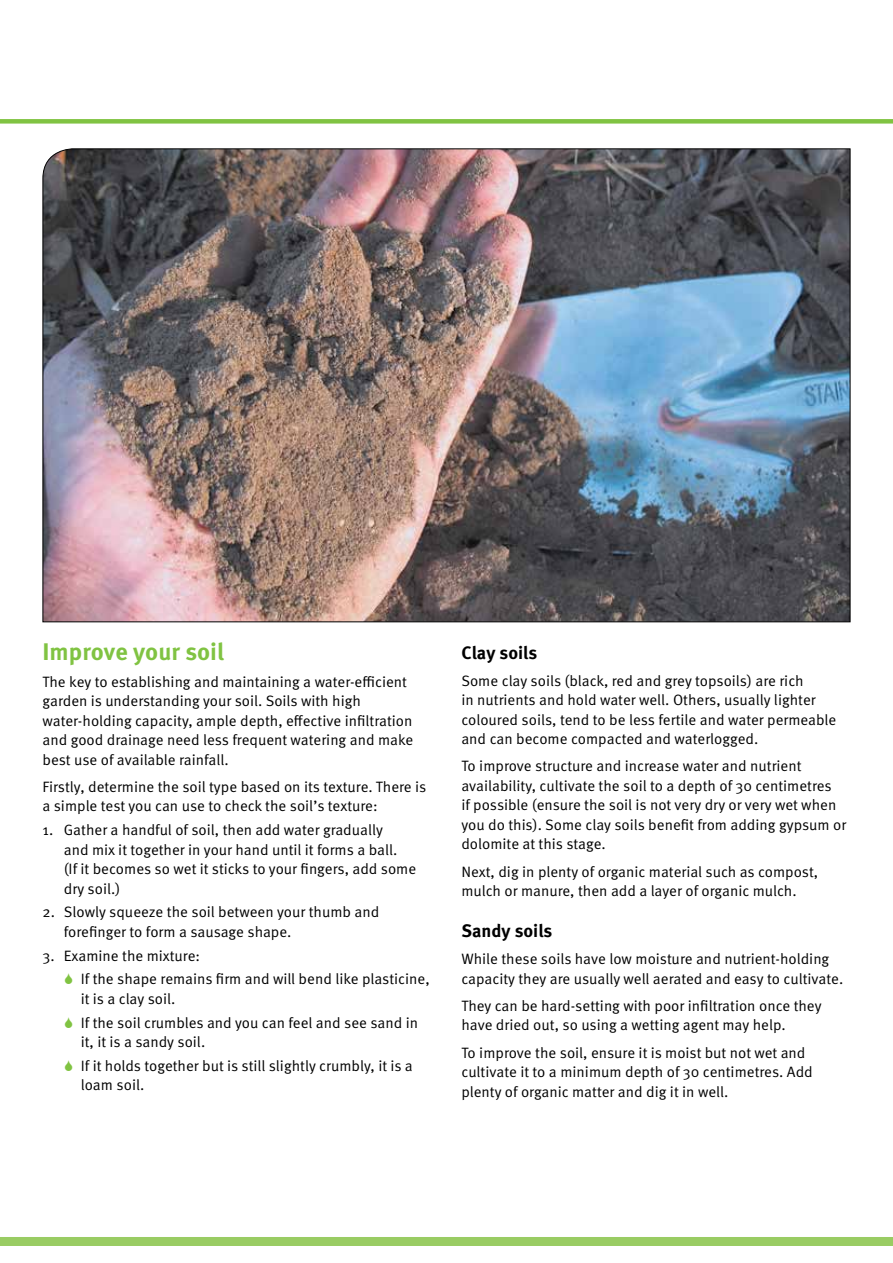
<style>
.page{position:relative;width:893px;height:1263px;background:#fff}
.page>*{position:absolute;margin:0;border:0;box-sizing:border-box;transform-origin:0 0}
.Head_1{font:700 24px "Meta OT";color:#80c342}
.Head_3{font:700 18px "Meta OT";color:#000}
.Body{font:15px/19.5px "Meta OT";color:#000}
</style>
<div class="page">
<div style="left:0;top:119px;width:893px;height:5px;background:#80c342"></div>
<div style="left:0;top:1237px;width:893px;height:9px;background:#99cc63"></div>
<img style="left:42px;top:148px;width:809px;height:475px">
<p class="Head_1" style="left:43px;top:636px;width:183px">Improve your soil</p>
<p class="Body" style="left:43px;top:672px;width:372px">The key to establishing and maintaining a water-efficient garden is understanding your soil. Soils with high water-holding capacity, ample depth, effective infiltration and good drainage need less frequent watering and make best use of available rainfall.</p>
<p class="Body" style="left:43px;top:777px;width:385px">Firstly, determine the soil type based on its texture. There is a simple test you can use to check the soil’s texture:</p>
<p class="Body" style="left:64px;top:820px;width:354px;text-indent:-21px">1. Gather a handful of soil, then add water gradually<br>and mix it together in your hand until it forms a ball.<br>(If it becomes so wet it sticks to your fingers, add some dry soil.)</p>
<p class="Body" style="left:64px;top:903px;width:317px;text-indent:-21px">2. Slowly squeeze the soil between your thumb and forefinger to form a sausage shape.</p>
<p class="Body" style="left:43px;top:946px;width:159px">3. Examine the mixture:</p>
<p class="Body" style="left:81px;top:970px;width:350px">If the shape remains firm and will bend like plasticine, it is a clay soil.</p>
<p class="Body" style="left:81px;top:1013px;width:339px">If the soil crumbles and you can feel and see sand in it, it is a sandy soil.</p>
<p class="Body" style="left:81px;top:1056px;width:334px">If it holds together but is still slightly crumbly, it is a loam soil.</p>
<p class="Head_3" style="left:461px;top:641px;width:77px">Clay soils</p>
<p class="Body" style="left:461px;top:671px;width:376px">Some clay soils (black, red and grey topsoils) are rich<br>in nutrients and hold water well. Others, usually lighter coloured soils, tend to be less fertile and water permeable and can become compacted and waterlogged.</p>
<p class="Body" style="left:461px;top:757px;width:386px">To improve structure and increase water and nutrient availability, cultivate the soil to a depth of 30 centimetres<br>if possible (ensure the soil is not very dry or very wet when you do this). Some clay soils benefit from adding gypsum or dolomite at this stage.</p>
<p class="Body" style="left:461px;top:862px;width:358px">Next, dig in plenty of organic material such as compost, mulch or manure, then add a layer of organic mulch.</p>
<p class="Head_3" style="left:461px;top:919px;width:93px">Sandy soils</p>
<p class="Body" style="left:461px;top:949px;width:383px">While these soils have low moisture and nutrient-holding capacity they are usually well aerated and easy to cultivate.</p>
<p class="Body" style="left:461px;top:996px;width:362px">They can be hard-setting with poor infiltration once they have dried out, so using a wetting agent may help.</p>
<p class="Body" style="left:461px;top:1043px;width:353px">To improve the soil, ensure it is moist but not wet and cultivate it to a minimum depth of 30 centimetres. Add plenty of organic matter and dig it in well.</p>
</div>
